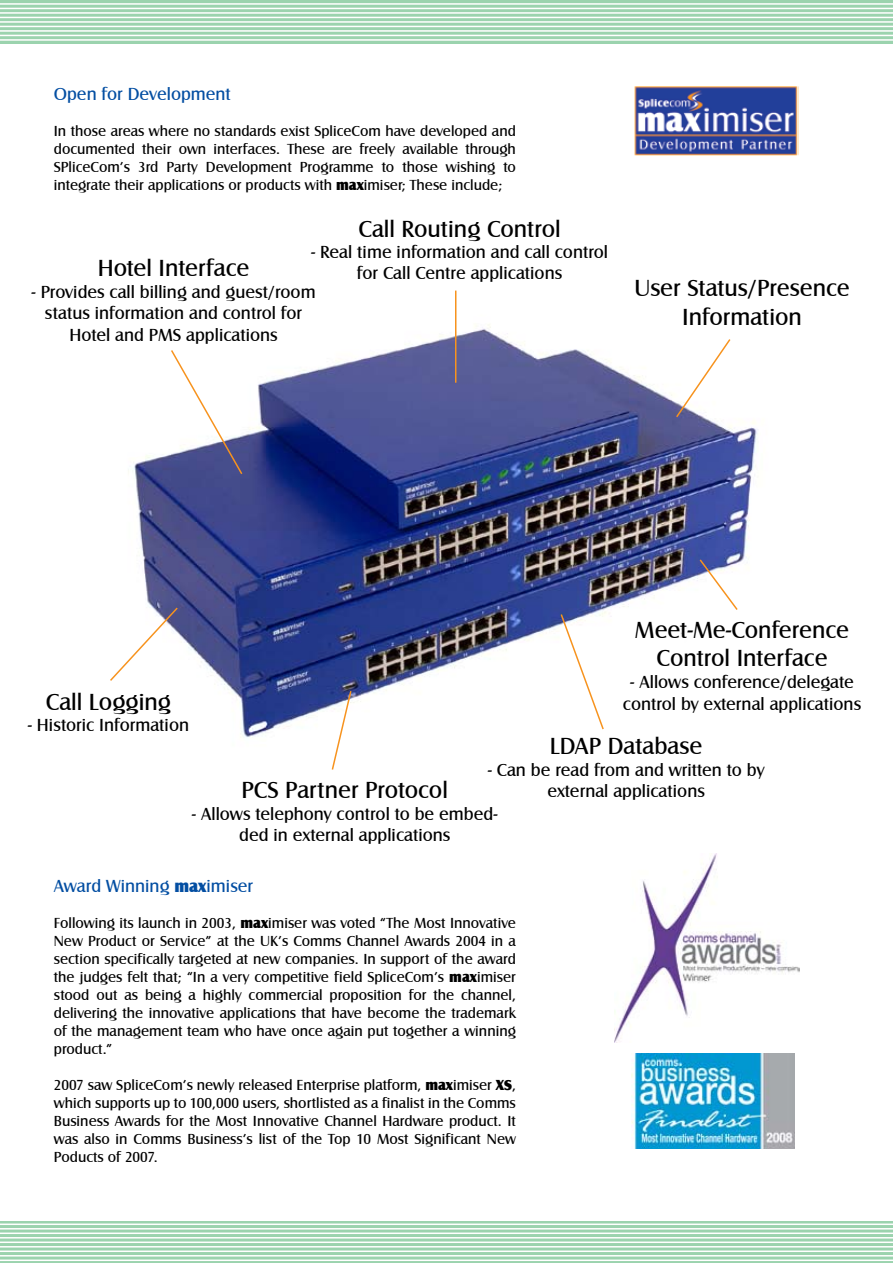
<style>
.page{position:relative;width:893px;height:1263px;background:#fff}
.page>*{position:absolute;margin:0;border:0;box-sizing:border-box;transform-origin:0 0}
.t1{font:24px/28.8px "Castle T";color:#000;text-align:center}
.t2{font:18px/21.6px "Castle T";color:#000;text-align:center}
.t3{font:18px "Castle T";color:#034ea2}
.t4{font:15px/18px "Castle T";color:#000;text-align:justify}
.s1{font-family:"Castle T Ultr";font-size:14.25px}
.s2{font-family:"Castle T Ultr";font-size:16.5px}
.s3{font-family:"Castle T Ultr"}
</style>
<div class="page">
<svg style="left:0;top:0;width:893px;height:44px;background:#a1d5b3"></svg>
<svg style="left:0;top:1221px;width:893px;height:42px;background:#a3d6b4"></svg>
<hr style="left:0;top:1223px;width:893px;height:2px;background:#fff">
<hr style="left:0;top:3px;width:893px;height:2px;background:#fff">
<hr style="left:0;top:1228px;width:893px;height:1px;background:#fff">
<hr style="left:0;top:8px;width:893px;height:1px;background:#fff">
<hr style="left:0;top:1232px;width:893px;height:2px;background:#fff">
<hr style="left:0;top:12px;width:893px;height:2px;background:#fff">
<hr style="left:0;top:1237px;width:893px;height:1px;background:#fff">
<hr style="left:0;top:17px;width:893px;height:1px;background:#fff">
<hr style="left:0;top:1241px;width:893px;height:2px;background:#fff">
<hr style="left:0;top:21px;width:893px;height:2px;background:#fff">
<hr style="left:0;top:1246px;width:893px;height:1px;background:#fff">
<hr style="left:0;top:26px;width:893px;height:1px;background:#fff">
<hr style="left:0;top:1250px;width:893px;height:2px;background:#fff">
<hr style="left:0;top:30px;width:893px;height:2px;background:#fff">
<hr style="left:0;top:1255px;width:893px;height:1px;background:#fff">
<hr style="left:0;top:35px;width:893px;height:1px;background:#fff">
<hr style="left:0;top:1259px;width:893px;height:2px;background:#fff">
<hr style="left:0;top:39px;width:893px;height:2px;background:#fff">
<img style="left:128px;top:290px;width:630px;height:448px">
<hr style="left:455px;top:291px;width:1px;height:92px;background:#f7931e">
<svg style="left:675px;top:337px;width:57px;height:82px"></svg>
<svg style="left:170px;top:348px;width:74px;height:128px"></svg>
<svg style="left:331px;top:689px;width:22px;height:81px"></svg>
<img style="left:614px;top:854px;width:185px;height:189px">
<img style="left:631px;top:1053px;width:164px;height:96px">
<img style="left:634px;top:86px;width:164px;height:70px">
<svg style="left:698px;top:558px;width:41px;height:54px"></svg>
<svg style="left:559px;top:613px;width:46px;height:118px"></svg>
<svg style="left:110px;top:606px;width:69px;height:76px"></svg>
<p class="t3" style="left:54px;top:84px;width:179px">Open for Development</p>
<p class="t4" style="left:54px;top:122px;width:464px">In those areas where no standards exist SpliceCom have developed and documented their own interfaces. These are freely available through SPliceCom’s 3rd Party Development Programme to those wishing to integrate their applications or products with <span class="s1">max</span>imiser; These include;</p>
<h1 class="t1" style="left:359px;top:215px;width:204px">Call Routing Control</h1>
<p class="t2" style="left:311px;top:242px;width:299px;line-height:21px">- Real time information and call control for Call Centre applications</p>
<h1 class="t1" style="left:98px;top:254px;width:153px">Hotel Interface</h1>
<p class="t2" style="left:32px;top:281px;width:286px">- Provides call billing and guest/room status information and control for<br>Hotel and PMS applications</p>
<h1 class="t1" style="left:634px;top:274px;width:217px">User Status/Presence<br>Information</h1>
<h1 class="t1" style="left:46px;top:688px;width:127px">Call Logging</h1>
<p class="t2" style="left:28px;top:715px;width:163px">- Historic Information</p>
<h1 class="t1" style="left:635px;top:615px;width:216px">Meet-Me-Conference<br>Control Interface</h1>
<p class="t2" style="left:623px;top:671px;width:240px">- Allows conference/delegate control by external applications</p>
<h1 class="t1" style="left:550px;top:732px;width:154px">LDAP Database</h1>
<p class="t2" style="left:488px;top:759px;width:278px">- Can be read from and written to by external applications</p>
<h1 class="t1" style="left:242px;top:776px;width:208px">PCS Partner Protocol</h1>
<p class="t2" style="left:192px;top:803px;width:307px">- Allows telephony control to be embed&shy;ded in external applications</p>
<p class="t3" style="left:54px;top:876px;width:201px">Award Winning <span class="s2">max</span>imiser</p>
<p class="t4" style="left:54px;top:914px;width:464px">Following its launch in 2003, <span class="s1">max</span>imiser was voted “The Most Innovative New Product or Service” at the UK’s Comms Channel Awards 2004 in a section specifically targeted at new companies. In support of the award the judges felt that; “In a very competitive field SpliceCom’s <span class="s1">max</span>imiser stood out as being a highly commercial proposition for the channel, delivering the innovative applications that have become the trademark of the management team who have once again put together a winning product.”</p>
<p class="t4" style="left:54px;top:1076px;width:464px">2007 saw SpliceCom’s newly released Enterprise platform, <span class="s1">max</span>imiser <span class="s3">XS</span>, which supports up to 100,000 users, shortlisted as a finalist in the Comms Business Awards for the Most Innovative Channel Hardware product. It was also in Comms Business’s list of the Top 10 Most Significant New Poducts of 2007.</p>
</div>
